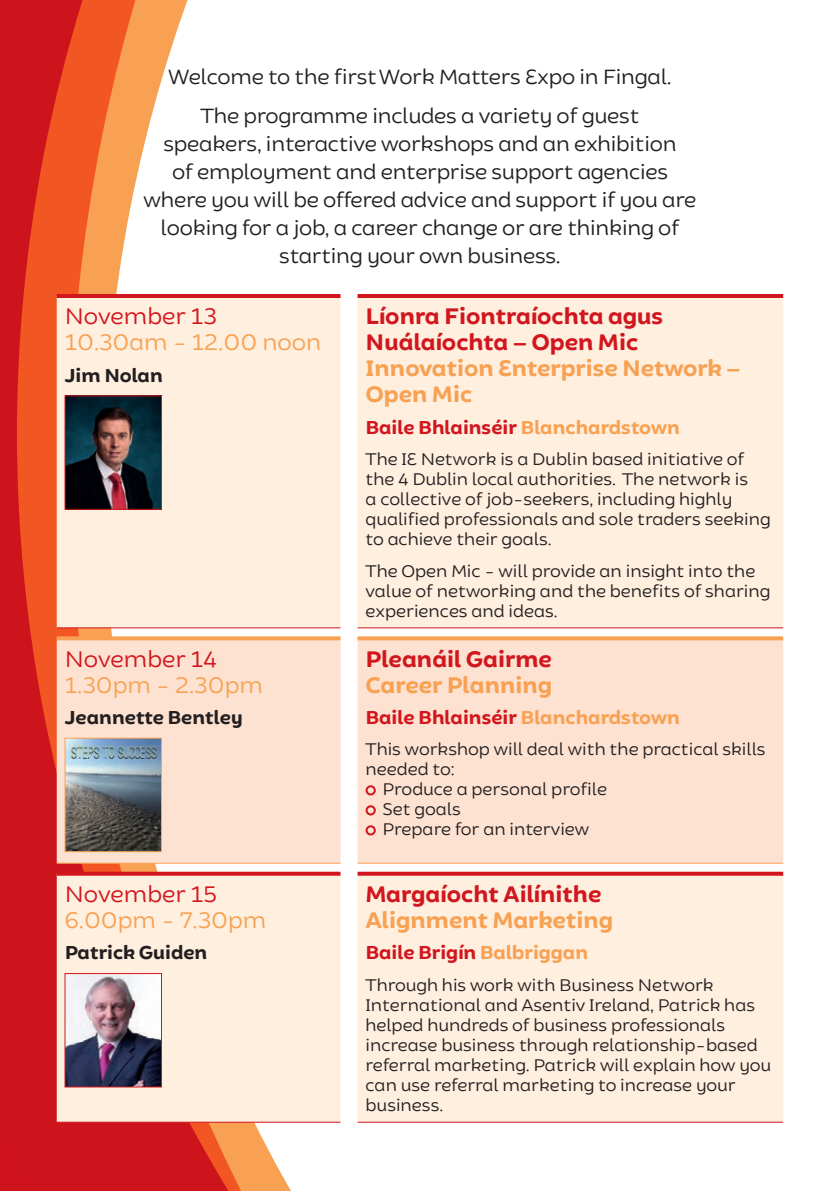
<style>
.page{position:relative;width:840px;height:1191px;background:#fff}
.page>*{position:absolute;margin:0;border:0;box-sizing:border-box;transform-origin:0 0}
.Event_Title_Irish{font:700 24px/26px "Brocha Alt";color:#d2161e}
.Event_Title_English{font:700 24px/26px "Brocha Alt";color:#f8a153}
.Time{font:24px "Brocha Alt";color:#f8a153}
.Date{font:24px "Brocha Alt";color:#d2161e}
.t1{font:22px/28px "Brocha Alt";letter-spacing:-.01em;color:#231f20;text-align:center}
.Place{font:700 20px "Brocha Alt";color:#d2161e}
.Presenter{font:700 20px "Brocha Alt";color:#231f20}
.Presenter-2{font:700 20px "Brocha Alt";color:#d2161e}
.Description{font:18px/20px "Brocha Alt";color:#231f20}
.s1{color:#f8a153}
</style>
<div class="page">
<svg style="left:228px;top:294px;width:339px;height:897px"></svg>
<img style="left:0;top:0;width:228px;height:1191px">
<div style="left:57px;top:296px;width:725px;height:332px;background:#feefdf"></div>
<hr style="left:57px;top:294px;width:283px;height:4px;background:#d2161e">
<hr style="left:357px;top:294px;width:425px;height:4px;background:#d2161e">
<hr style="left:57px;top:627px;width:283px;height:1px;background:#d2161e">
<hr style="left:357px;top:627px;width:425px;height:1px;background:#d2161e">
<img style="left:67px;top:397px;width:93px;height:110px">
<div style="left:65px;top:395px;width:97px;height:114px;border:1px solid #d2161e"></div>
<div style="left:57px;top:638px;width:725px;height:225px;background:#fee2d1"></div>
<svg style="left:57px;top:636px;width:283px;height:4px"></svg>
<hr style="left:57px;top:862px;width:283px;height:1px;background:#f8a153">
<svg style="left:357px;top:636px;width:425px;height:4px;background:#f8a962"></svg>
<hr style="left:357px;top:862px;width:425px;height:1px;background:#f8a153">
<img style="left:67px;top:740px;width:93px;height:110px">
<div style="left:65px;top:738px;width:97px;height:114px;border:1px solid #f8a153"></div>
<div style="left:365px;top:785px;width:10px;height:10px;border:2px solid #d2161e;border-radius:50%"></div>
<div style="left:365px;top:805px;width:10px;height:10px;border:2px solid #d2161e;border-radius:50%"></div>
<div style="left:365px;top:825px;width:10px;height:10px;border:2px solid #d2161e;border-radius:50%"></div>
<div style="left:57px;top:873px;width:725px;height:249px;background:#feefdf"></div>
<svg style="left:57px;top:871px;width:283px;height:4px"></svg>
<svg style="left:357px;top:871px;width:425px;height:4px;background:#da4046"></svg>
<hr style="left:57px;top:1121px;width:283px;height:1px;background:#d2161e">
<hr style="left:357px;top:1121px;width:425px;height:1px;background:#d2161e">
<img style="left:67px;top:975px;width:93px;height:110px">
<div style="left:65px;top:973px;width:97px;height:114px;border:1px solid #d2161e"></div>
<p class="t1" style="left:168px;top:63px;width:504px">Welcome to the first Work Matters Expo in Fingal.</p>
<p class="t1" style="left:143px;top:102px;width:554px">The programme includes a variety of guest<br>speakers, interactive workshops and an exhibition<br>of employment and enterprise support agencies where you will be offered advice and support if you are looking for a job, a career change or are thinking of starting your own business.</p>
<p class="Date" style="left:65px;top:302px;width:153px">November 13</p>
<p class="Time" style="left:65px;top:328px;width:258px">10.30am - 12.00 noon</p>
<p class="Presenter" style="left:65px;top:363px;width:100px">Jim Nolan</p>
<p class="Event_Title_Irish" style="left:365px;top:304px;width:299px">Líonra Fiontraíochta agus<br>Nuálaíochta – Open Mic</p>
<p class="Event_Title_English" style="left:365px;top:356px;width:376px">Innovation Enterprise Network –<br>Open Mic</p>
<p class="Presenter-2" style="left:365px;top:415px;width:315px">Baile Bhlainséir <span class="s1">Blanchardstown</span></p>
<p class="Description" style="left:365px;top:449px;width:406px">The IE Network is a Dublin based initiative of the 4 Dublin local authorities. The network is<br>a collective of job-seekers, including highly qualified professionals and sole traders seeking to achieve their goals.</p>
<p class="Description" style="left:365px;top:560px;width:406px">The Open Mic - will provide an insight into the value of networking and the benefits of sharing experiences and ideas.</p>
<p class="Date" style="left:65px;top:644px;width:154px">November 14</p>
<p class="Time" style="left:65px;top:670px;width:199px">1.30pm - 2.30pm</p>
<p class="Presenter" style="left:65px;top:705px;width:179px">Jeannette Bentley</p>
<p class="Date" style="left:65px;top:880px;width:154px">November 15</p>
<p class="Time" style="left:65px;top:906px;width:203px">6.00pm - 7.30pm</p>
<p class="Presenter" style="left:65px;top:940px;width:144px">Patrick Guiden</p>
<p class="Event_Title_Irish" style="left:365px;top:646px;width:188px">Pleanáil Gairme</p>
<p class="Event_Title_English" style="left:365px;top:672px;width:188px">Career Planning</p>
<p class="Place" style="left:365px;top:705px;width:315px">Baile Bhlainséir <span class="s1">Blanchardstown</span></p>
<p class="Description" style="left:365px;top:739px;width:401px">This workshop will deal with the practical skills needed to:</p>
<p class="Description" style="left:382px;top:779px;width:226px">Produce a personal profile</p>
<p class="Description" style="left:382px;top:799px;width:80px">Set goals</p>
<p class="Description" style="left:382px;top:819px;width:208px">Prepare for an interview</p>
<p class="Event_Title_Irish" style="left:365px;top:882px;width:237px">Margaíocht Ailínithe</p>
<p class="Event_Title_English" style="left:365px;top:908px;width:249px">Alignment Marketing</p>
<p class="Place" style="left:365px;top:940px;width:224px">Baile Brigín <span class="s1">Balbriggan</span></p>
<p class="Description" style="left:365px;top:975px;width:407px">Through his work with Business Network International and Asentiv Ireland, Patrick has helped hundreds of business professionals increase business through relationship-based referral marketing. Patrick will explain how you can use referral marketing to increase your business.</p>
</div>
